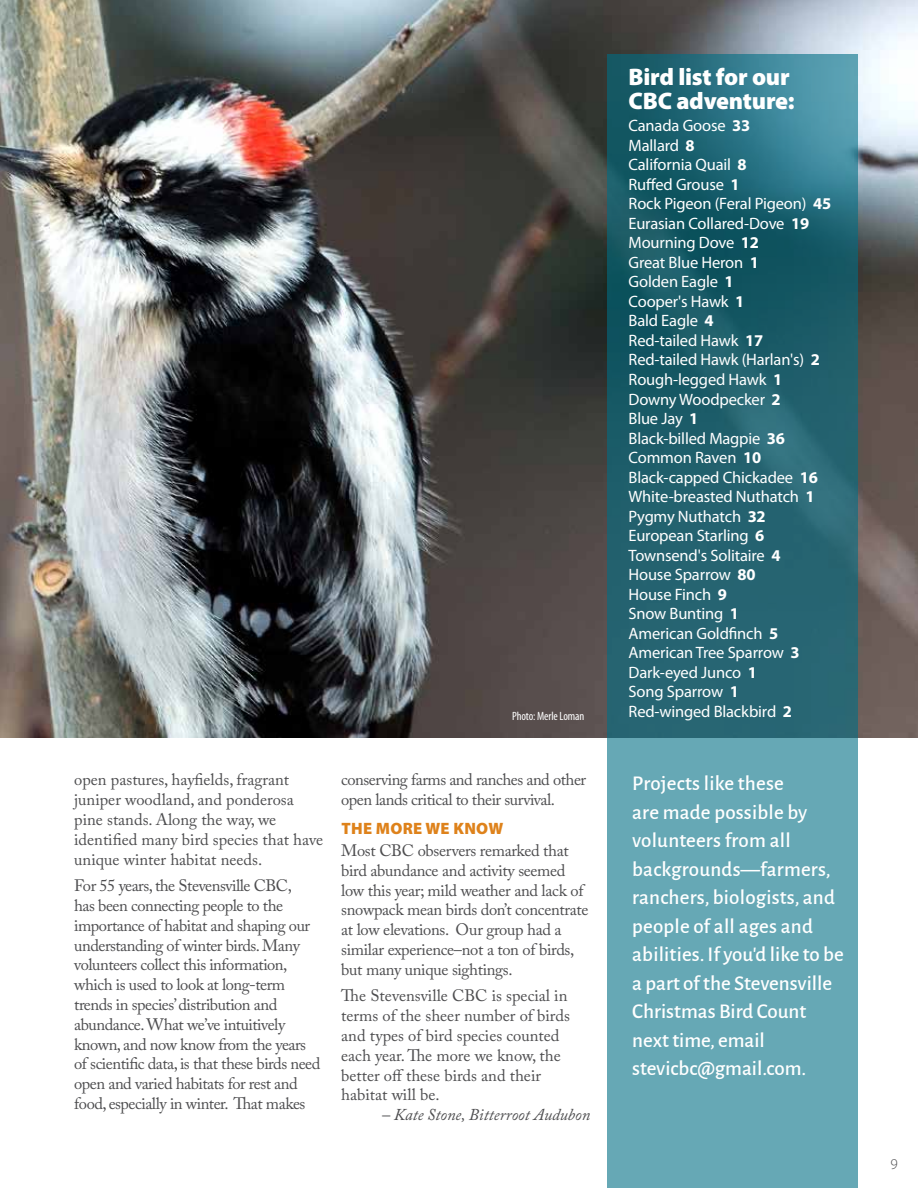
<style>
.page{position:relative;width:918px;height:1188px;background:#fff}
.page>*{position:absolute;margin:0;border:0;box-sizing:border-box;transform-origin:0 0}
.t1{font:900 24px/24px "Myriad Pro";letter-spacing:-.01em;color:#fff}
.t2{font:500 21px/28.5px "Alegreya Sans";letter-spacing:.01em;color:#fff}
.t3{font:16.5px/19.8px "Adobe Caslon Pro";letter-spacing:-.02em;color:#4d4d4f}
.t4{font:16.5px/19.5px "Myriad Pro";letter-spacing:-.01em;color:#fff}
.t5{font:16.5px/19.8px "Adobe Caslon Pro";color:#4d4d4f}
.t6{font:italic 16.5px "Adobe Caslon Pro";color:#4d4d4f}
.t7{font:900 16.5px "Myriad Pro";letter-spacing:.02em;color:#de821b}
.t8{font:300 15px "Myriad Pro";color:#4d4d4f}
.t9{font:condensed 12px "Myriad Pro";letter-spacing:-.01em;color:#fff}
.s1{font-weight:700}
</style>
<div class="page">
<img style="left:0;top:0;width:918px;height:737px">
<svg style="left:607px;top:54px;width:250px;height:1134px;background:#3d7e8c"></svg>
<p class="t9" style="left:512px;top:709px;width:74px">Photo: Merle Loman</p>
<p class="t5" style="left:74px;top:770px;width:250px">open pastures, hayfields, fragrant juniper woodland, and ponderosa pine stands. Along the way, we identified many bird species that have unique winter habitat needs.</p>
<p class="t3" style="left:74px;top:876px;width:248px">For 55 years, the Stevensville CBC,<br>has been connecting people to the importance of habitat and shaping our understanding of winter birds. Many volunteers collect this information, which is used to look at long-term trends in species’ distribution and abundance. What we’ve intuitively known, and now know from the years of scientific data, is that these birds need open and varied habitats for rest and food, especially in winter. That makes</p>
<p class="t3" style="left:341px;top:770px;width:246px">conserving farms and ranches and other open lands critical to their survival.</p>
<p class="t7" style="left:341px;top:817px;width:164px">THE MORE WE KNOW</p>
<p class="t3" style="left:341px;top:841px;width:249px">Most CBC observers remarked that bird abundance and activity seemed low this year; mild weather and lack of snowpack mean birds don’t concentrate at low elevations. Our group had a similar experience–not a ton of birds, but many unique sightings.</p>
<p class="t5" style="left:341px;top:986px;width:230px">The Stevensville CBC is special in terms of the sheer number of birds and types of bird species counted each year. The more we know, the better off these birds and their habitat will be.</p>
<p class="t6" style="left:382px;top:1105px;width:210px">– Kate Stone, Bitterroot Audubon</p>
<h1 class="t1" style="left:629px;top:64px;width:168px">Bird list for our<br>CBC adventure:</h1>
<p class="t4" style="left:629px;top:116px;width:204px">Canada Goose <span class="s1">33<br></span>Mallard <span class="s1">8<br></span>California Quail <span class="s1">8<br></span>Ruffed Grouse <span class="s1">1<br></span>Rock Pigeon (Feral Pigeon) <span class="s1">45<br></span>Eurasian Collared-Dove <span class="s1">19<br></span>Mourning Dove <span class="s1">12<br></span>Great Blue Heron <span class="s1">1<br></span>Golden Eagle <span class="s1">1<br></span>Cooper's Hawk <span class="s1">1<br></span>Bald Eagle <span class="s1">4<br></span>Red-tailed Hawk <span class="s1">17<br></span>Red-tailed Hawk (Harlan's) <span class="s1">2<br></span>Rough-legged Hawk <span class="s1">1<br></span>Downy Woodpecker <span class="s1">2<br></span>Blue Jay <span class="s1">1<br></span>Black-billed Magpie <span class="s1">36<br></span>Common Raven <span class="s1">10<br></span>Black-capped Chickadee <span class="s1">16<br></span>White-breasted Nuthatch <span class="s1">1<br></span>Pygmy Nuthatch <span class="s1">32<br></span>European Starling <span class="s1">6<br></span>Townsend's Solitaire <span class="s1">4<br></span>House Sparrow <span class="s1">80<br></span>House Finch <span class="s1">9<br></span>Snow Bunting <span class="s1">1<br></span>American Goldfinch <span class="s1">5<br></span>American Tree Sparrow <span class="s1">3<br></span>Dark-eyed Junco <span class="s1">1<br></span>Song Sparrow <span class="s1">1<br></span>Red-winged Blackbird <span class="s1">2</span></p>
<p class="t2" style="left:632px;top:768px;width:213px">Projects like these<br>are made possible by volunteers from all backgrounds—farmers, ranchers, biologists, and people of all ages and abilities. If you’d like to be a part of the Stevensville<br>Christmas Bird Count next time, email stevicbc@gmail.com.</p>
<p class="t8" style="left:890px;top:1155px;width:9px">9</p>
</div>
